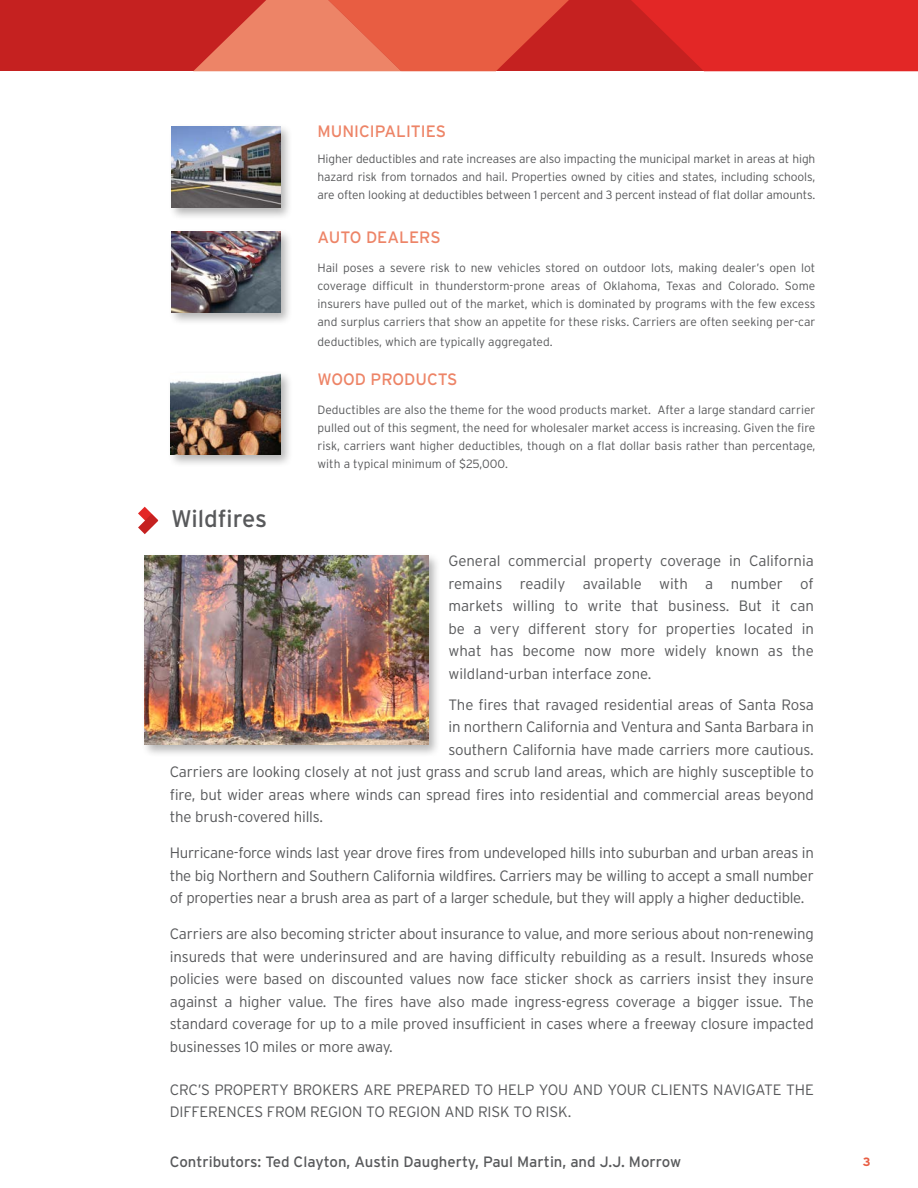
<style>
.page{position:relative;width:918px;height:1188px;background:#fff}
.page>*{position:absolute;margin:0;border:0;box-sizing:border-box;transform-origin:0 0}
.t1{font:24px "Interstate";letter-spacing:-.005em;color:#58595b}
.t2{font:16.5px "Interstate";color:#ed8467}
.t3{font:300 15px/22.5px "Interstate";letter-spacing:-.01em;color:#58595b;text-align:justify}
.t4{font:15px "Interstate";color:#58595b}
.t5{font:300 12px/18px "Interstate";color:#58595b;text-align:justify}
.t6{font:700 12px "Interstate";color:#e85d42}
</style>
<div class="page">
<div style="left:0;top:0;width:918px;height:71px;background:#c52120"></div>
<svg style="left:631px;top:0;width:287px;height:71px"></svg>
<svg style="left:193px;top:0;width:376px;height:71px"></svg>
<div style="left:168px;top:370px;width:125px;height:97px;background:#000;opacity:.3"></div>
<img style="left:171px;top:374px;width:109px;height:81px">
<svg style="left:138px;top:507px;width:20px;height:27px"></svg>
<div style="left:168px;top:228px;width:125px;height:97px;background:#000;opacity:.3"></div>
<img style="left:171px;top:232px;width:109px;height:81px">
<div style="left:168px;top:123px;width:125px;height:97px;background:#000;opacity:.3"></div>
<img style="left:171px;top:127px;width:109px;height:81px">
<div style="left:142px;top:552px;width:299px;height:205px;background:#000;opacity:.3"></div>
<img style="left:145px;top:556px;width:283px;height:189px">
<h1 class="t1" style="left:171px;top:504px;width:98px">Wildfires</h1>
<p class="t2" style="left:318px;top:121px;width:130px">MUNICIPALITIES</p>
<p class="t5" style="left:318px;top:150px;width:499px">Higher deductibles and rate increases are also impacting the municipal market in areas at high hazard risk from tornados and hail. Properties owned by cities and states, including schools, are often looking at deductibles between 1 percent and 3 percent instead of flat dollar amounts.</p>
<p class="t2" style="left:318px;top:227px;width:125px">AUTO DEALERS</p>
<p class="t5" style="left:318px;top:259px;width:499px">Hail poses a severe risk to new vehicles stored on outdoor lots, making dealer’s open lot coverage difficult in thunderstorm-prone areas of Oklahoma, Texas and Colorado. Some insurers have pulled out of the market, which is dominated by programs with the few excess and surplus carriers that show an appetite for these risks. Carriers are often seeking per-car</p>
<p class="t5" style="left:318px;top:333px;width:237px">deductibles, which are typically aggregated.</p>
<p class="t2" style="left:318px;top:369px;width:142px">WOOD PRODUCTS</p>
<p class="t5" style="left:318px;top:401px;width:499px">Deductibles are also the theme for the wood products market. After a large standard carrier pulled out of this segment, the need for wholesaler market access is increasing. Given the fire risk, carriers want higher deductibles, though on a flat dollar basis rather than percentage, with a typical minimum of $25,000.</p>
<p class="t3" style="left:448px;top:550px;width:367px">General commercial property coverage in California remains readily available with a number of markets willing to write that business. But it can be a very different story for properties located in what has become now more widely known as the wildland-urban interface zone.</p>
<p class="t3" style="left:448px;top:693px;width:367px">The fires that ravaged residential areas of Santa Rosa</p>
<p class="t3" style="left:448px;top:716px;width:367px">in northern California and Ventura and Santa Barbara in</p>
<p class="t3" style="left:448px;top:738px;width:367px">southern California have made carriers more cautious.</p>
<p class="t3" style="left:170px;top:761px;width:645px">Carriers are looking closely at not just grass and scrub land areas, which are highly susceptible to</p>
<p class="t3" style="left:170px;top:783px;width:646px">fire, but wider areas where winds can spread fires into residential and commercial areas beyond</p>
<p class="t3" style="left:170px;top:806px;width:155px">the brush-covered hills.</p>
<p class="t3" style="left:170px;top:842px;width:646px">Hurricane-force winds last year drove fires from undeveloped hills into suburban and urban areas in the big Northern and Southern California wildfires. Carriers may be willing to accept a small number of properties near a brush area as part of a larger schedule, but they will apply a higher deductible.</p>
<p class="t3" style="left:170px;top:923px;width:646px">Carriers are also becoming stricter about insurance to value, and more serious about non-renewing insureds that were underinsured and are having difficulty rebuilding as a result. Insureds whose policies were based on discounted values now face sticker shock as carriers insist they insure against a higher value. The fires have also made ingress-egress coverage a bigger issue. The standard coverage for up to a mile proved insufficient in cases where a freeway closure impacted businesses 10 miles or more away.</p>
<p class="t3" style="left:170px;top:1078px;width:646px">CRC’S PROPERTY BROKERS ARE PREPARED TO HELP YOU AND YOUR CLIENTS NAVIGATE THE<br>DIFFERENCES FROM REGION TO REGION AND RISK TO RISK.</p>
<p class="t4" style="left:170px;top:1152px;width:513px">Contributors: Ted Clayton, Austin Daugherty, Paul Martin, and J.J. Morrow</p>
<p class="t6" style="left:863px;top:1154px;width:9px">3</p>
</div>
